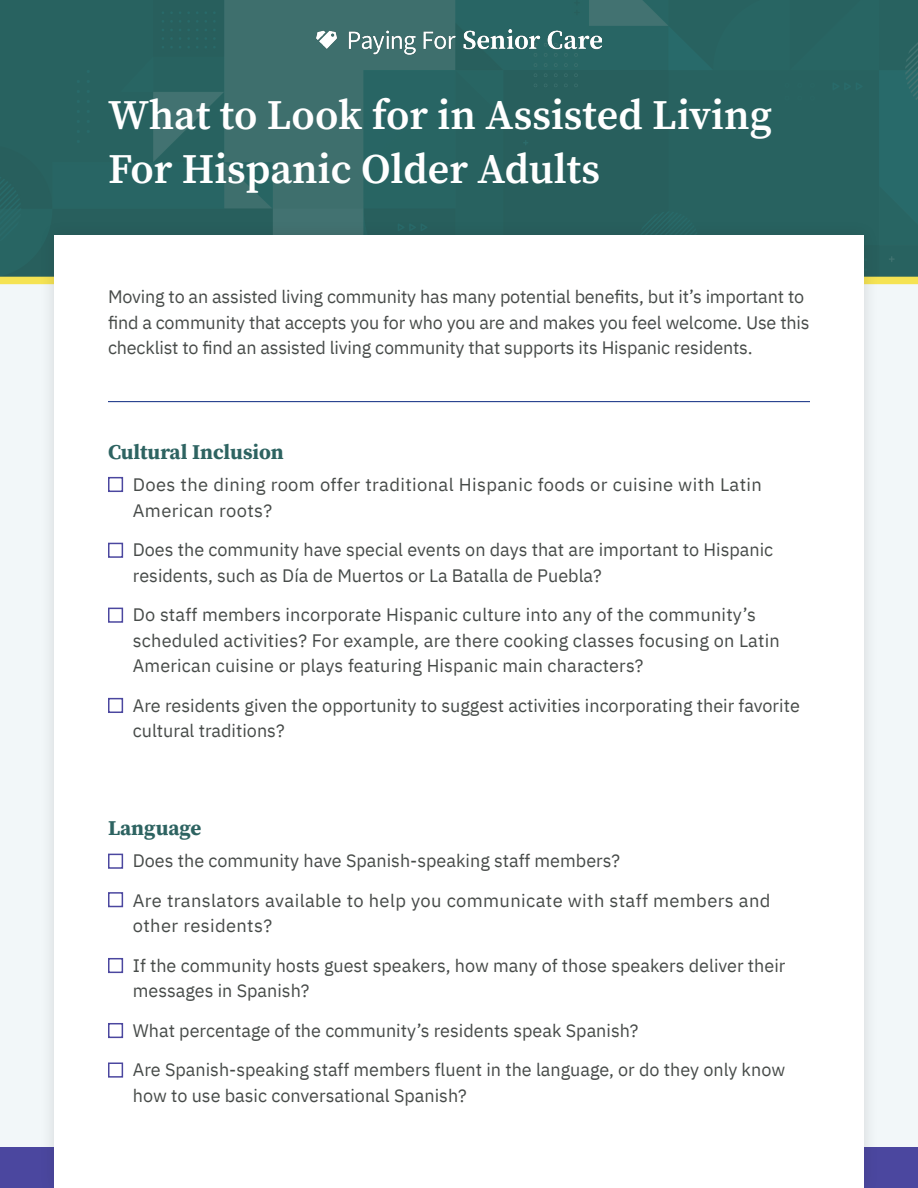
<style>
.page{position:relative;width:918px;height:1188px;background:#f2f7f9}
.page>*{position:absolute;margin:0;border:0;box-sizing:border-box;transform-origin:0 0}
.t1{font:600 42px/54px "Source Serif Pro";color:#fff}
.t2{font:700 21px "Source Serif Pro";color:#2d6361}
.t3{font:18px/25.5px "IBM Plex Sans";color:#474b49}
.t4{font:18px/25.5px "IBM Plex Sans";letter-spacing:.02em;color:#474b49}
</style>
<div class="page">
<svg style="left:0;top:0;width:918px;height:277px;background:#2c6463"></svg>
<div style="left:0;top:277px;width:918px;height:7px;background:#f5e353"></div>
<div style="left:0;top:1148px;width:918px;height:40px;background:#4b479f"></div>
<div style="left:39px;top:220px;width:841px;height:968px;background:#231f20;opacity:.15"></div>
<div style="left:54px;top:235px;width:810px;height:953px;background:#fff"></div>
<hr style="left:108px;top:401px;width:702px;height:1px;background:#253f8e">
<img style="left:316px;top:30px;width:286px;height:26px">
<div style="left:108px;top:477px;width:15px;height:15px;background:#fff;border:2px solid #4b479f"></div>
<div style="left:108px;top:608px;width:15px;height:15px;background:#fff;border:2px solid #4b479f"></div>
<div style="left:108px;top:543px;width:15px;height:15px;background:#fff;border:2px solid #4b479f"></div>
<div style="left:108px;top:698px;width:15px;height:15px;background:#fff;border:2px solid #4b479f"></div>
<div style="left:108px;top:854px;width:15px;height:15px;background:#fff;border:2px solid #4b479f"></div>
<div style="left:108px;top:892px;width:15px;height:15px;background:#fff;border:2px solid #4b479f"></div>
<div style="left:108px;top:1023px;width:15px;height:15px;background:#fff;border:2px solid #4b479f"></div>
<div style="left:108px;top:1063px;width:15px;height:15px;background:#fff;border:2px solid #4b479f"></div>
<div style="left:108px;top:958px;width:15px;height:15px;background:#fff;border:2px solid #4b479f"></div>
<h1 class="t1" style="left:108px;top:88px;width:665px">What to Look for in Assisted Living<br>For Hispanic Older Adults</h1>
<p class="t3" style="left:108px;top:283px;width:703px">Moving to an assisted living community has many potential benefits, but it’s important to find a community that accepts you for who you are and makes you feel welcome. Use this checklist to find an assisted living community that supports its Hispanic residents.</p>
<p class="t2" style="left:108px;top:437px;width:177px">Cultural Inclusion</p>
<p class="t4" style="left:133px;top:470px;width:631px">Does the dining room offer traditional Hispanic foods or cuisine with Latin<br>American roots?</p>
<p class="t3" style="left:133px;top:535px;width:642px">Does the community have special events on days that are important to Hispanic residents, such as Día de Muertos or La Batalla de Puebla?</p>
<p class="t3" style="left:133px;top:601px;width:648px">Do staff members incorporate Hispanic culture into any of the community’s scheduled activities? For example, are there cooking classes focusing on Latin<br>American cuisine or plays featuring Hispanic main characters?</p>
<p class="t3" style="left:133px;top:691px;width:669px">Are residents given the opportunity to suggest activities incorporating their favorite cultural traditions?</p>
<p class="t2" style="left:108px;top:813px;width:95px">Language</p>
<p class="t3" style="left:133px;top:840px;width:639px;line-height:39.6px">Does the community have Spanish-speaking staff members?<br>Are translators available to help you communicate with staff members and</p>
<p class="t3" style="left:133px;top:905px;width:654px;line-height:39.6px">other residents?<br>If the community hosts guest speakers, how many of those speakers deliver their</p>
<p class="t3" style="left:133px;top:970px;width:654px;line-height:39.6px">messages in Spanish?<br>What percentage of the community’s residents speak Spanish?<br>Are Spanish-speaking staff members fluent in the language, or do they only know</p>
<p class="t3" style="left:133px;top:1081px;width:335px">how to use basic conversational Spanish?</p>
</div>
